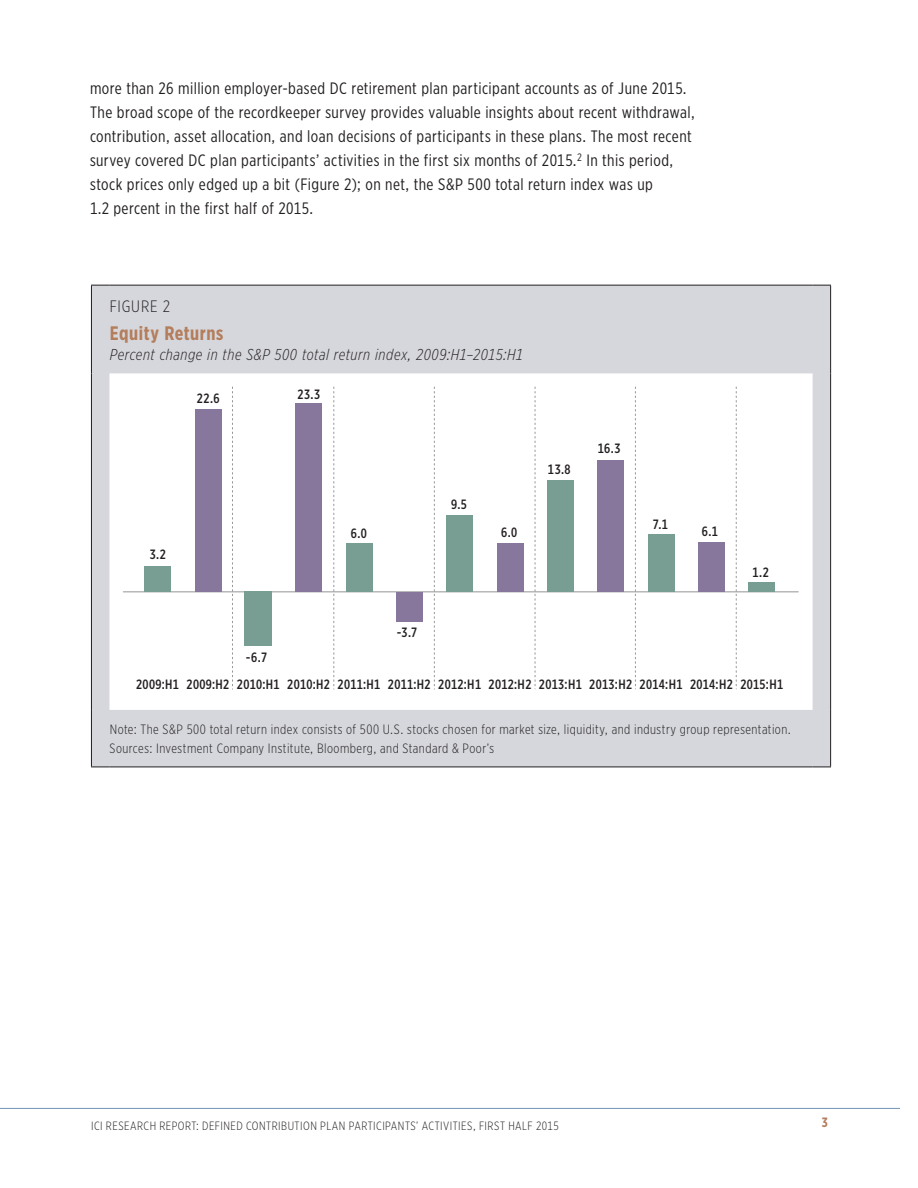
<style>
.page{position:relative;width:918px;height:1188px;background:#fff}
.page>*{position:absolute;margin:0;border:0;box-sizing:border-box;transform-origin:0 0}
.Figure_heading{font:700 19.5px "Gotham X Narrow";letter-spacing:.025em;color:#b47d5b}
.Text{font:16.5px/24px "Gotham X Narrow";letter-spacing:.025em;color:#231f20}
.Figure_number{font:300 16.5px "Gotham X Narrow";letter-spacing:.05em;color:#231f20}
.Figure_heading_secon{font:italic 300 15.75px "Gotham X Narrow";letter-spacing:.035em;color:#231f20}
.Figure_footnote_no_i{font:300 13.5px "Gotham X Narrow";letter-spacing:.035em;color:#231f20}
.t1{font:500 13.5px "Gotham X Narrow";letter-spacing:.025em;color:#231f20}
.t2{font:700 13.5px "Gotham X Narrow";color:#b47d5b}
.t3{font:300 12px "Gotham X Narrow";letter-spacing:.04em;color:#231f20}
</style>
<div class="page">
<hr style="left:0;top:1108px;width:900px;height:1px;background:#7295b9">
<svg style="left:92px;top:286px;width:738px;height:481px"></svg>
<svg style="left:91px;top:285px;width:18px;height:1px"></svg>
<hr style="left:91px;top:286px;width:1px;height:87px;background:#231f20">
<hr style="left:109px;top:285px;width:704px;height:1px;background:#231f20">
<svg style="left:813px;top:285px;width:18px;height:1px"></svg>
<hr style="left:830px;top:286px;width:1px;height:87px;background:#231f20">
<hr style="left:91px;top:373px;width:1px;height:337px;background:#231f20">
<hr style="left:830px;top:373px;width:1px;height:337px;background:#231f20">
<hr style="left:91px;top:710px;width:1px;height:57px;background:#231f20">
<hr style="left:830px;top:710px;width:1px;height:57px;background:#231f20">
<svg style="left:91px;top:767px;width:18px;height:1px"></svg>
<hr style="left:109px;top:767px;width:704px;height:1px;background:#231f20">
<svg style="left:813px;top:767px;width:18px;height:1px"></svg>
<svg style="left:232px;top:387px;width:1px;height:302px"></svg>
<svg style="left:333px;top:387px;width:1px;height:302px"></svg>
<svg style="left:434px;top:387px;width:1px;height:302px"></svg>
<svg style="left:635px;top:387px;width:1px;height:302px"></svg>
<svg style="left:736px;top:387px;width:1px;height:302px"></svg>
<svg style="left:535px;top:387px;width:1px;height:302px"></svg>
<hr style="left:123px;top:591px;width:675px;height:1px;background:#939598">
<div style="left:144px;top:566px;width:27px;height:26px;background:#789d92"></div>
<div style="left:195px;top:409px;width:27px;height:183px;background:#88779c"></div>
<div style="left:245px;top:592px;width:27px;height:54px;background:#789d92"></div>
<div style="left:295px;top:404px;width:27px;height:188px;background:#88779c"></div>
<div style="left:346px;top:543px;width:27px;height:49px;background:#789d92"></div>
<div style="left:396px;top:592px;width:27px;height:30px;background:#88779c"></div>
<div style="left:446px;top:515px;width:27px;height:77px;background:#789d92"></div>
<div style="left:497px;top:543px;width:27px;height:49px;background:#88779c"></div>
<div style="left:547px;top:480px;width:27px;height:112px;background:#789d92"></div>
<div style="left:597px;top:460px;width:27px;height:132px;background:#88779c"></div>
<div style="left:648px;top:535px;width:27px;height:57px;background:#789d92"></div>
<div style="left:698px;top:543px;width:27px;height:49px;background:#88779c"></div>
<div style="left:748px;top:582px;width:27px;height:10px;background:#789d92"></div>
<p class="Text" style="left:90px;top:76px;width:606px">more than 26 million employer-based DC retirement plan participant accounts as of June 2015.<br>The broad scope of the recordkeeper survey provides valuable insights about recent withdrawal, contribution, asset allocation, and loan decisions of participants in these plans. The most recent survey covered DC plan participants’ activities in the first six months of 2015.<sup>2</sup> In this period, stock prices only edged up a bit (Figure 2); on net, the S&amp;P 500 total return index was up<br>1.2 percent in the first half of 2015.</p>
<p class="Figure_number" style="left:110px;top:296px;width:62px">FIGURE 2</p>
<p class="Figure_heading" style="left:110px;top:322px;width:115px">Equity Returns</p>
<p class="Figure_heading_secon" style="left:110px;top:345px;width:415px">Percent change in the S&amp;P 500 total return index, 2009:H1–2015:H1</p>
<p class="t1" style="left:197px;top:390px;width:24px">22.6</p>
<p class="t1" style="left:297px;top:386px;width:24px">23.3</p>
<p class="t1" style="left:150px;top:546px;width:18px">3.2</p>
<p class="t1" style="left:246px;top:649px;width:23px">-6.7</p>
<p class="t1" style="left:351px;top:525px;width:17px">6.0</p>
<p class="t1" style="left:451px;top:496px;width:17px">9.5</p>
<p class="t1" style="left:397px;top:625px;width:22px">-3.7</p>
<p class="t1" style="left:501px;top:524px;width:17px">6.0</p>
<p class="t1" style="left:548px;top:461px;width:24px">13.8</p>
<p class="t1" style="left:598px;top:440px;width:24px">16.3</p>
<p class="t1" style="left:653px;top:516px;width:17px">7.1</p>
<p class="t1" style="left:702px;top:523px;width:18px">6.1</p>
<p class="t1" style="left:752px;top:564px;width:18px">1.2</p>
<p class="t1" style="left:136px;top:677px;width:648px">2009:H1 2009:H2 2010:H1 2010:H2 2011:H1 2011:H2 2012:H1 2012:H2 2013:H1 2013:H2 2014:H1 2014:H2 2015:H1</p>
<p class="Figure_footnote_no_i" style="left:110px;top:722px;width:683px">Note: The S&amp;P 500 total return index consists of 500 U.S. stocks chosen for market size, liquidity, and industry group representation.</p>
<p class="Figure_footnote_no_i" style="left:110px;top:741px;width:386px">Sources: Investment Company Institute, Bloomberg, and Standard &amp; Poor’s</p>
<p class="t3" style="left:91px;top:1119px;width:469px">ICI RESEARCH REPORT: DEFINED CONTRIBUTION PLAN PARTICIPANTS’ ACTIVITIES, FIRST HALF 2015</p>
<p class="t2" style="left:822px;top:1114px;width:8px">3</p>
</div>
